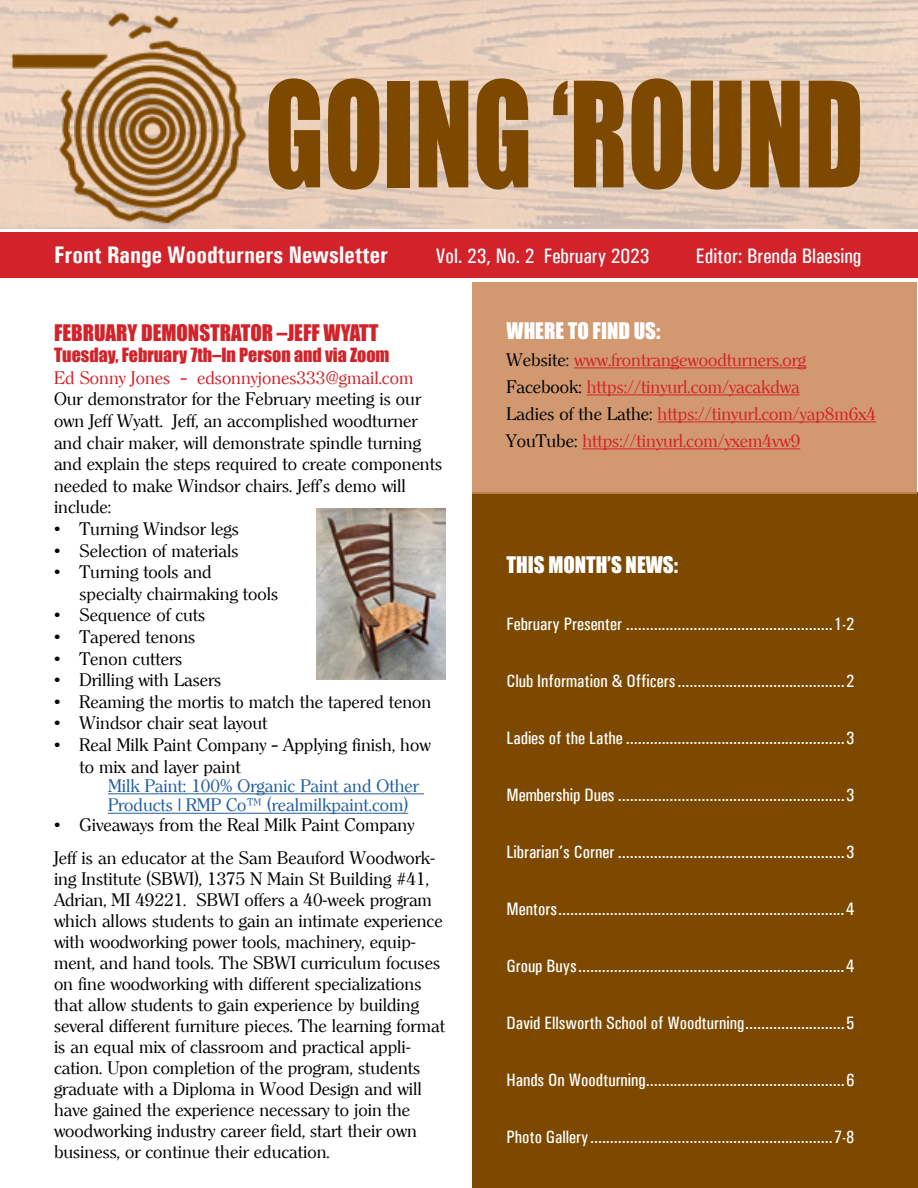
<style>
.page{position:relative;width:918px;height:1188px;background:#fff}
.page>*{position:absolute;margin:0;border:0;box-sizing:border-box;transform-origin:0 0}
.t1{font:135px "Impact";color:#7d4900;scale:.8 1}
.t2{font:700 24px "Univers Condensed";color:#fff}
.t3{font:500 21px "Univers Condensed";color:#fff}
.t4{font:21px "Impact";color:#fff}
.t5{font:21px "Impact";color:#d2232a}
.t6{font:18px/21px "Clearly Roman";color:#000}
.t7{font:500 18px "Univers Condensed";color:#fff}
.t8{font:18px/27px "Clearly Roman";color:#d2232a}
.t9{font:18px/19.4px "Clearly Roman";color:#215e9e}
.t10{font:18px "Impact";color:#d2232a}
.s1{color:#000}
</style>
<div class="page">
<div style="left:472px;top:492px;width:446px;height:696px;background:#7d4900"></div>
<div style="left:0;top:232px;width:918px;height:46px;background:#d2232a"></div>
<img style="left:0;top:0;width:275px;height:229px">
<div style="left:472px;top:282px;width:445px;height:212px;background:#d29971"></div>
<hr style="left:574px;top:367px;width:232px;height:1px;background:#d2232a">
<hr style="left:587px;top:394px;width:213px;height:1px;background:#d2232a">
<hr style="left:658px;top:421px;width:218px;height:1px;background:#d2232a">
<hr style="left:582px;top:448px;width:218px;height:1px;background:#d2232a">
<hr style="left:108px;top:793px;width:316px;height:1px;background:#215e9e">
<hr style="left:108px;top:813px;width:300px;height:1px;background:#215e9e">
<img style="left:317px;top:509px;width:129px;height:171px">
<h1 class="t1" style="left:265px;top:30px;width:751px">GOING ‘ROUND</h1>
<h2 class="t2" style="left:54px;top:241px;width:335px">Front Range Woodturners Newsletter</h2>
<p class="t3" style="left:436px;top:244px;width:215px">Vol. 23, No. 2 February 2023</p>
<p class="t3" style="left:696px;top:244px;width:167px">Editor: Brenda Blaesing</p>
<p class="t5" style="left:54px;top:316px;width:326px">FEBRUARY DEMONSTRATOR –JEFF WYATT</p>
<p class="t10" style="left:54px;top:341px;width:337px">Tuesday, February 7th–In Person and via Zoom</p>
<p class="t8" style="left:54px;top:364px;width:361px">Ed Sonny Jones – edsonnyjones333@gmail.com</p>
<p class="t6" style="left:54px;top:389px;width:390px;line-height:21.6px">Our demonstrator for the February meeting is our own Jeff Wyatt. Jeff, an accomplished woodturner and chair maker, will demonstrate spindle turning and explain the steps required to create components needed to make Windsor chairs. Jeff’s demo will include:</p>
<p class="t6" style="left:54px;top:519px;width:186px">• Turning Windsor legs</p>
<p class="t6" style="left:54px;top:540px;width:186px">• Selection of materials</p>
<p class="t6" style="left:80px;top:562px;width:200px;line-height:21.6px;text-indent:-26px">• Turning tools and specialty chairmaking tools</p>
<p class="t6" style="left:54px;top:605px;width:153px">• Sequence of cuts</p>
<p class="t6" style="left:54px;top:627px;width:143px">• Tapered tenons</p>
<p class="t6" style="left:54px;top:648px;width:130px">• Tenon cutters</p>
<p class="t6" style="left:54px;top:670px;width:169px">• Drilling with Lasers</p>
<p class="t6" style="left:54px;top:691px;width:379px">• Reaming the mortis to match the tapered tenon</p>
<p class="t6" style="left:54px;top:713px;width:215px">• Windsor chair seat layout</p>
<p class="t6" style="left:80px;top:734px;width:353px;line-height:21.6px;text-indent:-26px">• Real Milk Paint Company – Applying finish, how to mix and layer paint</p>
<p class="t9" style="left:108px;top:776px;width:312px">Milk Paint: 100% Organic Paint and Other<br>Products | RMP Co™ (realmilkpaint.com)</p>
<p class="t6" style="left:54px;top:808px;width:383px;line-height:33px">• Giveaways from the Real Milk Paint Company<br>Jeff is an educator at the Sam Beauford Woodwork-</p>
<p class="t6" style="left:54px;top:868px;width:392px">ing Institute (SBWI), 1375 N Main St Building #41, Adrian, MI 49221. SBWI offers a 40-week program which allows students to gain an intimate experience with woodworking power tools, machinery, equip&shy;ment, and hand tools. The SBWI curriculum focuses on fine woodworking with different specializations that allow students to gain experience by building several different furniture pieces. The learning format is an equal mix of classroom and practical appli&shy;cation. Upon completion of the program, students graduate with a Diploma in Wood Design and will have gained the experience necessary to join the woodworking industry career field, start their own business, or continue their education.</p>
<p class="t4" style="left:507px;top:315px;width:155px">WHERE TO FIND US:</p>
<p class="t8" style="left:507px;top:347px;width:371px"><span class="s1">Website:</span> www.frontrangewoodturners.org <span class="s1">Facebook:</span> https://tinyurl.com/yacakdwa<br><span class="s1">Ladies of the Lathe:</span> https://tinyurl.com/yap8m6x4<br><span class="s1">YouTube:</span> https://tinyurl.com/yxem4vw9</p>
<p class="t4" style="left:506px;top:549px;width:173px">THIS MONTH’S NEWS:</p>
<p class="t7" style="left:506px;top:614px;width:350px">February Presenter ....................................................1-2</p>
<p class="t7" style="left:506px;top:671px;width:349px">Club Information &amp; Officers..........................................2</p>
<p class="t7" style="left:506px;top:728px;width:350px">Ladies of the Lathe .......................................................3</p>
<p class="t7" style="left:506px;top:785px;width:349px">Membership Dues .........................................................3</p>
<p class="t7" style="left:506px;top:842px;width:349px">Librarian’s Corner .........................................................3</p>
<p class="t7" style="left:506px;top:899px;width:349px">Mentors........................................................................4</p>
<p class="t7" style="left:506px;top:956px;width:349px">Group Buys...................................................................4</p>
<p class="t7" style="left:506px;top:1013px;width:350px">David Ellsworth School of Woodturning.........................5</p>
<p class="t7" style="left:506px;top:1070px;width:350px">Hands On Woodturning..................................................6</p>
<p class="t7" style="left:506px;top:1127px;width:350px">Photo Gallery.............................................................7-8</p>
</div>
